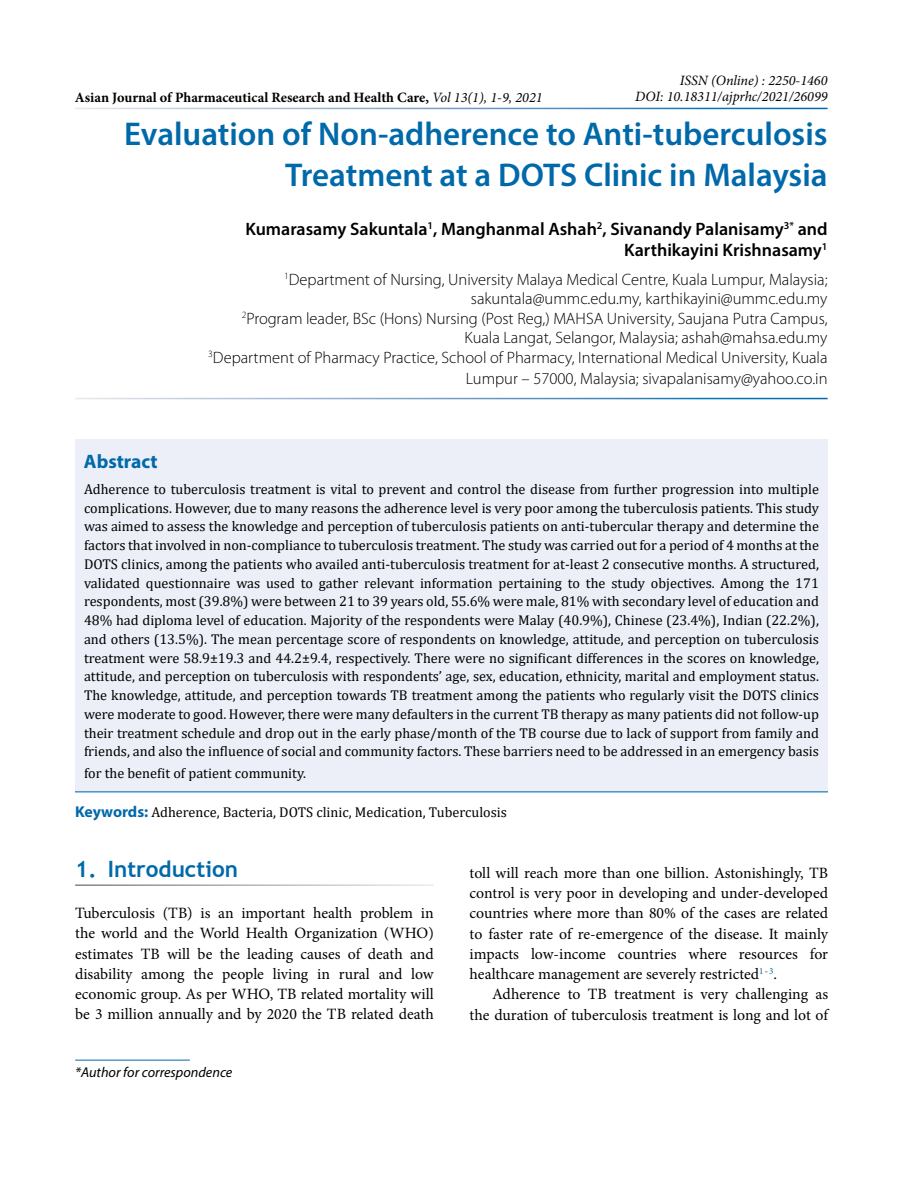
<style>
.page{position:relative;width:918px;height:1188px;background:#fff}
.page>*{position:absolute;margin:0;border:0;box-sizing:border-box;transform-origin:0 0}
.t1{font:600 33px/40.5px "Myriad Pro";color:#0069aa;text-align:right}
.t2{font:700 22.5px "Trebuchet MS";color:#0069aa}
.t3{font:700 19.5px "Myriad Pro";color:#0069aa}
.t4{font:600 18px/21px "Myriad Pro";color:#000;text-align:right}
.t5{font:300 16.5px/19.5px "Myriad Pro";color:#000;text-align:right}
.t6{font:15.75px/20.2px "Minion Pro";color:#000;text-align:justify}
.t7{font:14.25px/18.8px "Cambria";color:#000;text-align:justify}
.t8{font:700 14.25px "Minion Pro";color:#000}
.t9{font:italic 14.25px/15.1px "Minion Pro";color:#000;text-align:right}
.t10{font:italic 14.25px "Myriad Pro";color:#000}
.s1{font-weight:400;font-style:italic}
.s2{font-family:"Myriad Pro";font-weight:700;font-size:15.75px;color:#0069aa}
</style>
<div class="page">
<hr style="left:75px;top:1060px;width:115px;height:1px;background:#0069aa">
<div style="left:75px;top:440px;width:753px;height:353px;background:#eceff7"></div>
<hr style="left:75px;top:791px;width:753px;height:1px;background:#0069aa">
<p class="t8" style="left:75px;top:87px;width:469px">Asian Journal of Pharmaceutical Research and Health Care, <span class="s1">Vol 13(1), 1-9, 2021</span></p>
<p class="t9" style="left:635px;top:73px;width:194px">ISSN (Online) : 2250-1460<br>DOI: 10.18311/ajprhc/2021/26099</p>
<h1 class="t1" style="left:124px;top:113px;width:705px">Evaluation of Non-adherence to Anti-tuberculosis<br>Treatment at a DOTS Clinic in Malaysia</h1>
<p class="t4" style="left:245px;top:218px;width:584px">Kumarasamy Sakuntala<sup>1</sup>, Manghanmal Ashah<sup>2</sup>, Sivanandy Palanisamy<sup>3*</sup> and<br>Karthikayini Krishnasamy<sup>1</sup></p>
<p class="t5" style="left:208px;top:270px;width:621px"><sup>1</sup>Department of Nursing, University Malaya Medical Centre, Kuala Lumpur, Malaysia; sakuntala@ummc.edu.my, karthikayini@ummc.edu.my<br><sup>2</sup>Program leader, BSc (Hons) Nursing (Post Reg,) MAHSA University, Saujana Putra Campus, Kuala Langat, Selangor, Malaysia; ashah@mahsa.edu.my<br><sup>3</sup>Department of Pharmacy Practice, School of Pharmacy, International Medical University, Kuala</p>
<p class="t5" style="left:466px;top:369px;width:363px">Lumpur – 57000, Malaysia; sivapalanisamy@yahoo.co.in</p>
<h3 class="t3" style="left:84px;top:448px;width:75px">Abstract</h3>
<p class="t7" style="left:84px;top:480px;width:737px">Adherence to tuberculosis treatment is vital to prevent and control the disease from further progression into multiple complications. However, due to many reasons the adherence level is very poor among the tuberculosis patients. This study was aimed to assess the knowledge and perception of tuberculosis patients on anti-tubercular therapy and determine the factors that involved in non-compliance to tuberculosis treatment. The study was carried out for a period of 4 months at the DOTS clinics, among the patients who availed anti-tuberculosis treatment for at-least 2 consecutive months. A structured, validated questionnaire was used to gather relevant information pertaining to the study objectives. Among the 171 respondents, most (39.8%) were between 21 to 39 years old, 55.6% were male, 81% with secondary level of education and 48% had diploma level of education. Majority of the respondents were Malay (40.9%), Chinese (23.4%), Indian (22.2%), and others (13.5%). The mean percentage score of respondents on knowledge, attitude, and perception on tuberculosis treatment were 58.9±19.3 and 44.2±9.4, respectively. There were no significant differences in the scores on knowledge, attitude, and perception on tuberculosis with respondents’ age, sex, education, ethnicity, marital and employment status.<br>The knowledge, attitude, and perception towards TB treatment among the patients who regularly visit the DOTS clinics were moderate to good. However, there were many defaulters in the current TB therapy as many patients did not follow-up their treatment schedule and drop out in the early phase/month of the TB course due to lack of support from family and friends, and also the influence of social and community factors. These barriers need to be addressed in an emergency basis</p>
<p class="t7" style="left:84px;top:764px;width:224px">for the benefit of patient community.</p>
<p class="t7" style="left:75px;top:803px;width:433px"><span class="s2">Keywords:</span> Adherence, Bacteria, DOTS clinic, Medication, Tuberculosis</p>
<h2 class="t2" style="left:75px;top:855px;width:164px">1. Introduction</h2>
<p class="t6" style="left:75px;top:903px;width:360px">Tuberculosis (TB) is an important health problem in the world and the World Health Organization (WHO) estimates TB will be the leading causes of death and disability among the people living in rural and low economic group. As per WHO, TB related mortality will be 3 million annually and by 2020 the TB related death</p>
<p class="t10" style="left:75px;top:1063px;width:159px">*Author for correspondence</p>
<p class="t6" style="left:470px;top:863px;width:360px">toll will reach more than one billion. Astonishingly, TB control is very poor in developing and under-developed countries where more than 80% of the cases are related to faster rate of re-emergence of the disease. It mainly impacts low-income countries where resources for healthcare management are severely restricted<sup>1</sup> <sup>-</sup> <sup>3</sup>.</p>
<p class="t6" style="left:470px;top:984px;width:360px;text-align:right">Adherence to TB treatment is very challenging as the duration of tuberculosis treatment is long and lot of</p>
</div>
